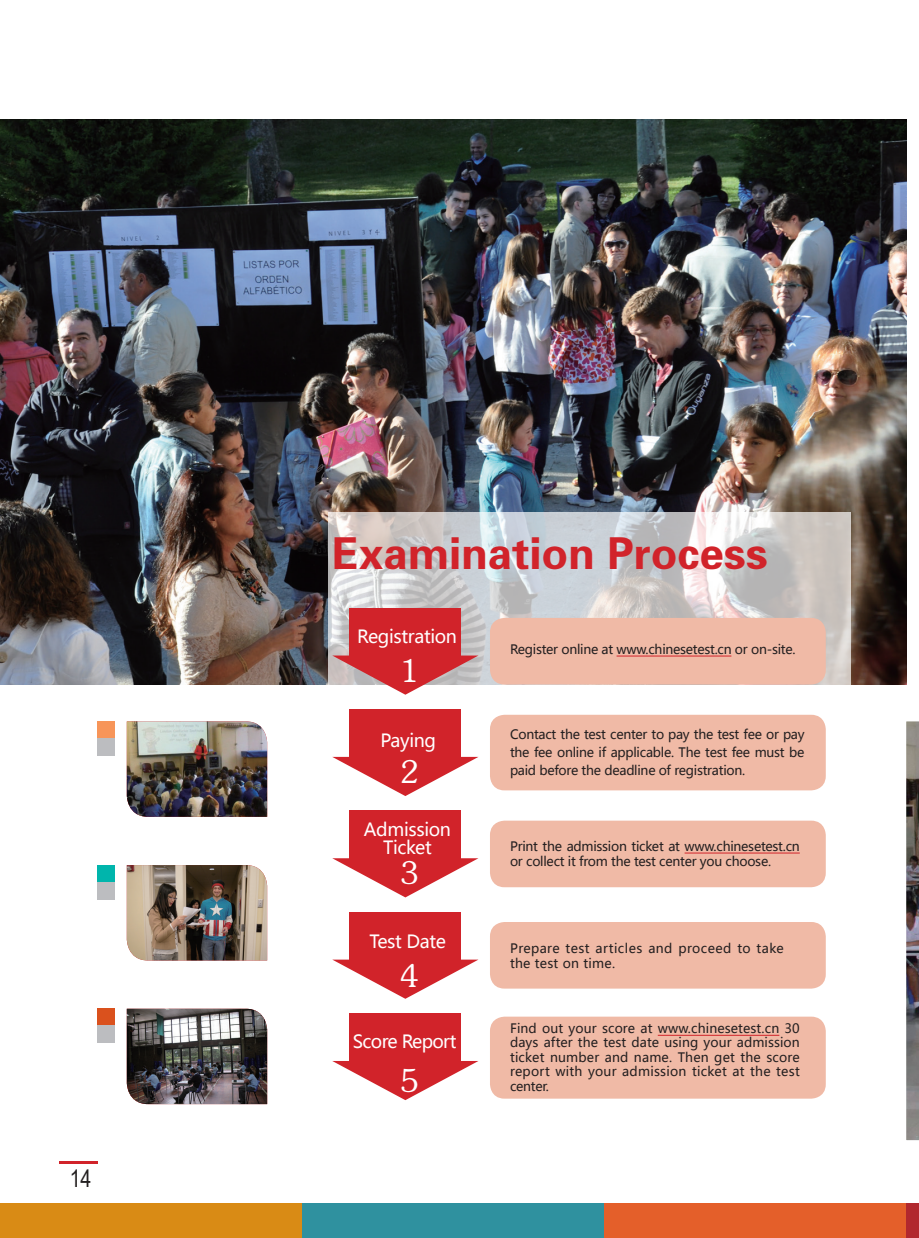
<style>
.page{position:relative;width:919px;height:1238px;background:#fff}
.page>*{position:absolute;margin:0;border:0;box-sizing:border-box;transform-origin:0 0}
.t1{font:43.95px "FZDHTJW GB1 0";color:#d1232a}
.t2{font:30.9px "FZXKJW GB1 0";color:#fff}
.t3{font:24px "Arial Narrow";color:#231f20}
.t4{font:18px/18px "Microsoft Ya Hei";letter-spacing:-.02em;color:#fff;text-align:center}
.t5{font:18px "Microsoft Ya Hei";letter-spacing:-.04em;color:#fff}
.t6{font:12.9px/14.4px "Microsoft Ya Hei";letter-spacing:-.02em;color:#231f20;text-align:justify}
.t7{font:12.9px/15px "Microsoft Ya Hei";letter-spacing:.035em;color:#231f20}
</style>
<div class="page">
<hr style="left:59px;top:1161px;width:39px;height:2px;background:#d1232a">
<div style="left:0;top:1202px;width:302px;height:35px;background:#d98b15"></div>
<div style="left:302px;top:1202px;width:302px;height:35px;background:#2f919f"></div>
<div style="left:604px;top:1202px;width:302px;height:35px;background:#e45f2a"></div>
<div style="left:906px;top:1202px;width:12px;height:35px;background:#b1282e"></div>
<img style="left:0;top:119px;width:906px;height:566px">
<svg style="left:328px;top:512px;width:522px;height:183px;background:#d1d0d1"></svg>
<div style="left:350px;top:607px;width:111px;height:50px;background:#d1232a"></div>
<svg style="left:332px;top:655px;width:146px;height:39px"></svg>
<div style="left:490px;top:618px;width:335px;height:66px;background:#f0baa6;border-radius:15px"></div>
<hr style="left:616px;top:655px;width:115px;height:1px;background:#d1232a">
<div style="left:350px;top:709px;width:111px;height:49px;background:#d1232a"></div>
<svg style="left:332px;top:756px;width:146px;height:40px"></svg>
<div style="left:490px;top:714px;width:335px;height:76px;background:#f0baa6;border-radius:15px"></div>
<div style="left:350px;top:810px;width:111px;height:50px;background:#d1232a"></div>
<svg style="left:332px;top:858px;width:146px;height:39px"></svg>
<div style="left:490px;top:820px;width:335px;height:67px;background:#f0baa6;border-radius:15px"></div>
<hr style="left:684px;top:852px;width:115px;height:1px;background:#d1232a">
<div style="left:350px;top:911px;width:111px;height:50px;background:#d1232a"></div>
<svg style="left:332px;top:959px;width:146px;height:39px"></svg>
<div style="left:490px;top:922px;width:335px;height:66px;background:#f0baa6;border-radius:15px"></div>
<div style="left:350px;top:1013px;width:111px;height:49px;background:#d1232a"></div>
<svg style="left:332px;top:1060px;width:146px;height:40px"></svg>
<div style="left:490px;top:1016px;width:335px;height:82px;background:#f0baa6;border-radius:15px"></div>
<hr style="left:657px;top:1034px;width:122px;height:1px;background:#d1232a">
<img style="left:906px;top:721px;width:12px;height:419px">
<div style="left:98px;top:721px;width:17px;height:17px;background:#f79559"></div>
<div style="left:98px;top:738px;width:17px;height:17px;background:#bcbdc0"></div>
<img style="left:127px;top:721px;width:140px;height:95px">
<div style="left:98px;top:865px;width:17px;height:17px;background:#00b5ac"></div>
<div style="left:98px;top:882px;width:17px;height:17px;background:#bcbdc0"></div>
<img style="left:127px;top:865px;width:140px;height:95px">
<div style="left:98px;top:1008px;width:17px;height:17px;background:#da511d"></div>
<div style="left:98px;top:1025px;width:17px;height:17px;background:#bcbdc0"></div>
<img style="left:127px;top:1008px;width:140px;height:96px">
<h3 class="t3" style="left:70px;top:1161px;width:23px">14</h3>
<h1 class="t1" style="left:332px;top:529px;width:437px">Examination Process</h1>
<h3 class="t4" style="left:389px;top:618px;width:37px">报名</h3>
<h2 class="t2" style="left:400px;top:655px;width:20px">1</h2>
<h3 class="t4" style="left:357px;top:626px;width:101px">Registration</h3>
<p class="t6" style="left:510px;top:641px;width:287px">Register online at www.chinesetest.cn or on-site.</p>
<h3 class="t4" style="left:380px;top:731px;width:57px">Paying</h3>
<p class="t6" style="left:510px;top:725px;width:296px;line-height:18px">Contact the test center to pay the test fee or pay the fee online if applicable. The test fee must be paid before the deadline of registration.</p>
<h3 class="t4" style="left:367px;top:812px;width:89px">Admission<br>Ticket</h3>
<h2 class="t2" style="left:400px;top:857px;width:20px">3</h2>
<h2 class="t2" style="left:400px;top:756px;width:20px">2</h2>
<h3 class="t4" style="left:364px;top:820px;width:89px">Admission<br>Ticket</h3>
<p class="t6" style="left:510px;top:838px;width:291px;line-height:15px">Print the admission ticket at www.chinesetest.cn or collect it from the test center you choose.</p>
<h3 class="t4" style="left:369px;top:931px;width:78px">Test Date</h3>
<h2 class="t2" style="left:400px;top:960px;width:20px">4</h2>
<p class="t7" style="left:510px;top:940px;width:275px">Prepare test articles and proceed to take the test on time.</p>
<h3 class="t5" style="left:353px;top:1029px;width:105px">Score Report</h3>
<p class="t6" style="left:510px;top:1020px;width:291px">Find out your score at www.chinesetest.cn 30 days after the test date using your admission ticket number and name. Then get the score report with your admission ticket at the test center.</p>
<h2 class="t2" style="left:400px;top:1065px;width:20px">5</h2>
</div>
